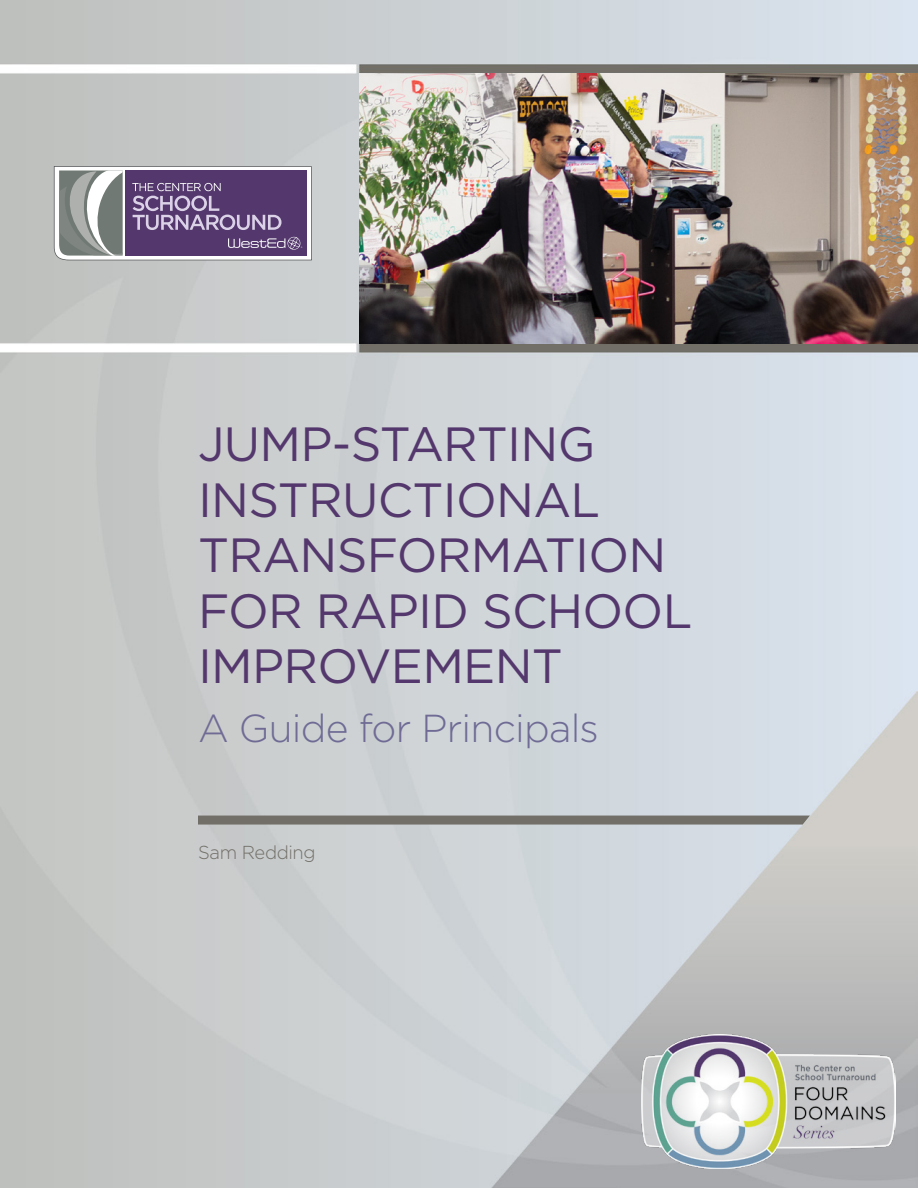
<style>
.page{position:relative;width:918px;height:1188px;background:#fff}
.page>*{position:absolute;margin:0;border:0;box-sizing:border-box;transform-origin:0 0}
.t1{font:48px/55.5px "Gotham";letter-spacing:-.015em;color:#54386d}
.title_sub{font:300 39px "Gotham";letter-spacing:-.02em;color:#6f6b95}
.t2{font:300 18.75px "Gotham";letter-spacing:-.02em;color:#726f68}
</style>
<div class="page">
<img style="left:0;top:0;width:918px;height:1188px">
<svg style="left:198px;top:816px;width:612px;height:9px;background:#77746e"></svg>
<svg style="left:54px;top:166px;width:258px;height:94px;background:#7d6d8c"></svg>
<img style="left:359px;top:73px;width:559px;height:270px">
<img style="left:641px;top:1034px;width:255px;height:135px">
<p class="t1" style="left:198px;top:416px;width:496px">JUMP-STARTING<br>INSTRUCTIONAL<br>TRANSFORMATION<br>FOR RAPID SCHOOL<br>IMPROVEMENT</p>
<p class="title_sub" style="left:198px;top:703px;width:402px">A Guide for Principals</p>
<p class="t2" style="left:198px;top:841px;width:119px">Sam Redding</p>
</div>
